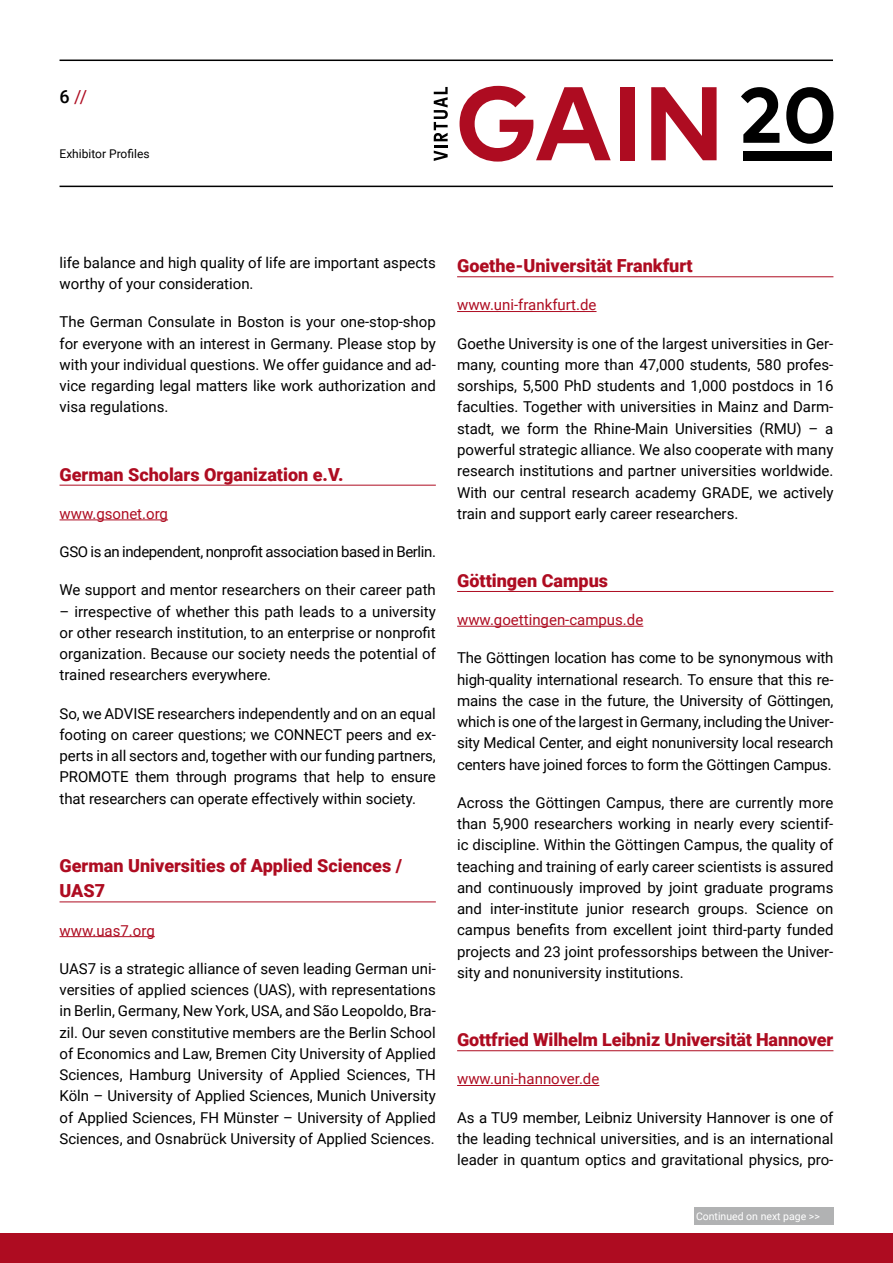
<style>
.page{position:relative;width:893px;height:1263px;background:#fff}
.page>*{position:absolute;margin:0;border:0;box-sizing:border-box;transform-origin:0 0}
.t1{font:900 18px/25.5px "Roboto";color:#ae0c21}
.t2{font:18px "Roboto";color:#ae0c21}
.t3{font:15px/21.3px "Roboto";color:#000;text-align:justify}
.t4{font:15px "Roboto";color:#ae0c21}
.t5{font:15px "Roboto";letter-spacing:-.025em;color:#000}
.t6{font:12px "Roboto";color:#000}
.t7{font:10.5px "Roboto";color:#fff}
.s1{font-weight:500;color:#000}
</style>
<div class="page">
<hr style="left:60px;top:186px;width:773px;height:1px;background:#000">
<hr style="left:60px;top:60px;width:773px;height:1px;background:#000">
<div style="left:0;top:1233px;width:893px;height:30px;background:#ae0c21"></div>
<hr style="left:60px;top:485px;width:376px;height:1px;background:#ae0c21">
<hr style="left:60px;top:519px;width:108px;height:1px;background:#ae0c21">
<hr style="left:60px;top:901px;width:376px;height:1px;background:#ae0c21">
<hr style="left:60px;top:936px;width:95px;height:1px;background:#ae0c21">
<hr style="left:457px;top:276px;width:376px;height:1px;background:#ae0c21">
<hr style="left:457px;top:311px;width:139px;height:1px;background:#ae0c21">
<hr style="left:457px;top:591px;width:376px;height:1px;background:#ae0c21">
<hr style="left:457px;top:626px;width:186px;height:1px;background:#ae0c21">
<hr style="left:457px;top:1050px;width:376px;height:1px;background:#ae0c21">
<hr style="left:457px;top:1085px;width:142px;height:1px;background:#ae0c21">
<div style="left:694px;top:1208px;width:139px;height:17px;background:#b1b2b3"></div>
<svg style="left:460px;top:86px;width:151px;height:76px"></svg>
<div style="left:620px;top:87px;width:15px;height:73px;background:#ae0c21"></div>
<svg style="left:651px;top:87px;width:66px;height:73px"></svg>
<div style="left:743px;top:151px;width:89px;height:9px;background:#000"></div>
<svg style="left:741px;top:87px;width:38px;height:56px"></svg>
<svg style="left:786px;top:87px;width:47px;height:57px"></svg>
<svg style="left:434px;top:151px;width:14px;height:10px"></svg>
<hr style="left:434px;top:145px;width:14px;height:3px;background:#000">
<svg style="left:434px;top:87px;width:14px;height:54px"></svg>
<p class="t2" style="left:60px;top:84px;width:29px"><span class="s1">6</span> //</p>
<p class="t6" style="left:60px;top:145px;width:92px">Exhibitor Profiles</p>
<p class="t3" style="left:60px;top:251px;width:378px">life balance and high quality of life are important aspects worthy of your consideration.</p>
<p class="t3" style="left:60px;top:311px;width:378px">The German Consulate in Boston is your one-stop-shop for everyone with an interest in Germany. Please stop by with your individual questions. We offer guidance and ad&shy;vice regarding legal matters like work authorization and visa regulations.</p>
<p class="t1" style="left:60px;top:461px;width:285px">German Scholars Organization e.V.</p>
<p class="t4" style="left:60px;top:503px;width:110px">www.gsonet.org</p>
<p class="t5" style="left:60px;top:541px;width:378px">GSO is an independent, nonprofit association based in Berlin.</p>
<p class="t3" style="left:60px;top:579px;width:378px">We support and mentor researchers on their career path</p>
<p class="t3" style="left:60px;top:600px;width:378px">– irrespective of whether this path leads to a university or other research institution, to an enterprise or nonprofit organization. Because our society needs the potential of trained researchers everywhere.</p>
<p class="t3" style="left:60px;top:702px;width:378px">So, we ADVISE researchers independently and on an equal footing on career questions; we CONNECT peers and ex&shy;perts in all sectors and, together with our funding partners, PROMOTE them through programs that help to ensure that researchers can operate effectively within society.</p>
<p class="t1" style="left:60px;top:852px;width:344px">German Universities of Applied Sciences /<br>UAS7</p>
<p class="t4" style="left:60px;top:920px;width:97px">www.uas7.org</p>
<p class="t3" style="left:60px;top:957px;width:378px">UAS7 is a strategic alliance of seven leading German uni&shy;versities of applied sciences (UAS), with representations in Berlin, Germany, New York, USA, and São Leopoldo, Bra&shy;zil. Our seven constitutive members are the Berlin School of Economics and Law, Bremen City University of Applied Sciences, Hamburg University of Applied Sciences, TH Köln – University of Applied Sciences, Munich University of Applied Sciences, FH Münster – University of Applied Sciences, and Osnabrück University of Applied Sciences.</p>
<p class="t1" style="left:457px;top:252px;width:237px">Goethe-Universität Frankfurt</p>
<p class="t4" style="left:457px;top:295px;width:141px">www.uni-frankfurt.de</p>
<p class="t3" style="left:457px;top:332px;width:378px">Goethe University is one of the largest universities in Ger&shy;many, counting more than 47,000 students, 580 profes&shy;sorships, 5,500 PhD students and 1,000 postdocs in 16 faculties. Together with universities in Mainz and Darm&shy;stadt, we form the Rhine-Main Universities (RMU) – a powerful strategic alliance. We also cooperate with many research institutions and partner universities worldwide.<br>With our central research academy GRADE, we actively train and support early career researchers.</p>
<p class="t1" style="left:457px;top:567px;width:152px">Göttingen Campus</p>
<p class="t4" style="left:457px;top:609px;width:188px">www.goettingen-campus.de</p>
<p class="t3" style="left:457px;top:647px;width:378px">The Göttingen location has come to be synonymous with high-quality international research. To ensure that this re&shy;mains the case in the future, the University of Göttingen, which is one of the largest in Germany, including the Univer&shy;sity Medical Center, and eight nonuniversity local research centers have joined forces to form the Göttingen Campus.</p>
<p class="t3" style="left:457px;top:791px;width:378px">Across the Göttingen Campus, there are currently more than 5,900 researchers working in nearly every scientif&shy;ic discipline. Within the Göttingen Campus, the quality of teaching and training of early career scientists is assured and continuously improved by joint graduate programs and inter-institute junior research groups. Science on campus benefits from excellent joint third-party funded projects and 23 joint professorships between the Univer&shy;sity and nonuniversity institutions.</p>
<p class="t1" style="left:457px;top:1026px;width:378px">Gottfried Wilhelm Leibniz Universität Hannover</p>
<p class="t4" style="left:457px;top:1068px;width:144px">www.uni-hannover.de</p>
<p class="t3" style="left:457px;top:1106px;width:378px">As a TU9 member, Leibniz University Hannover is one of the leading technical universities, and is an international leader in quantum optics and gravitational physics, pro-</p>
<p class="t7" style="left:696px;top:1209px;width:125px">Continued on next page &gt;&gt;</p>
</div>
